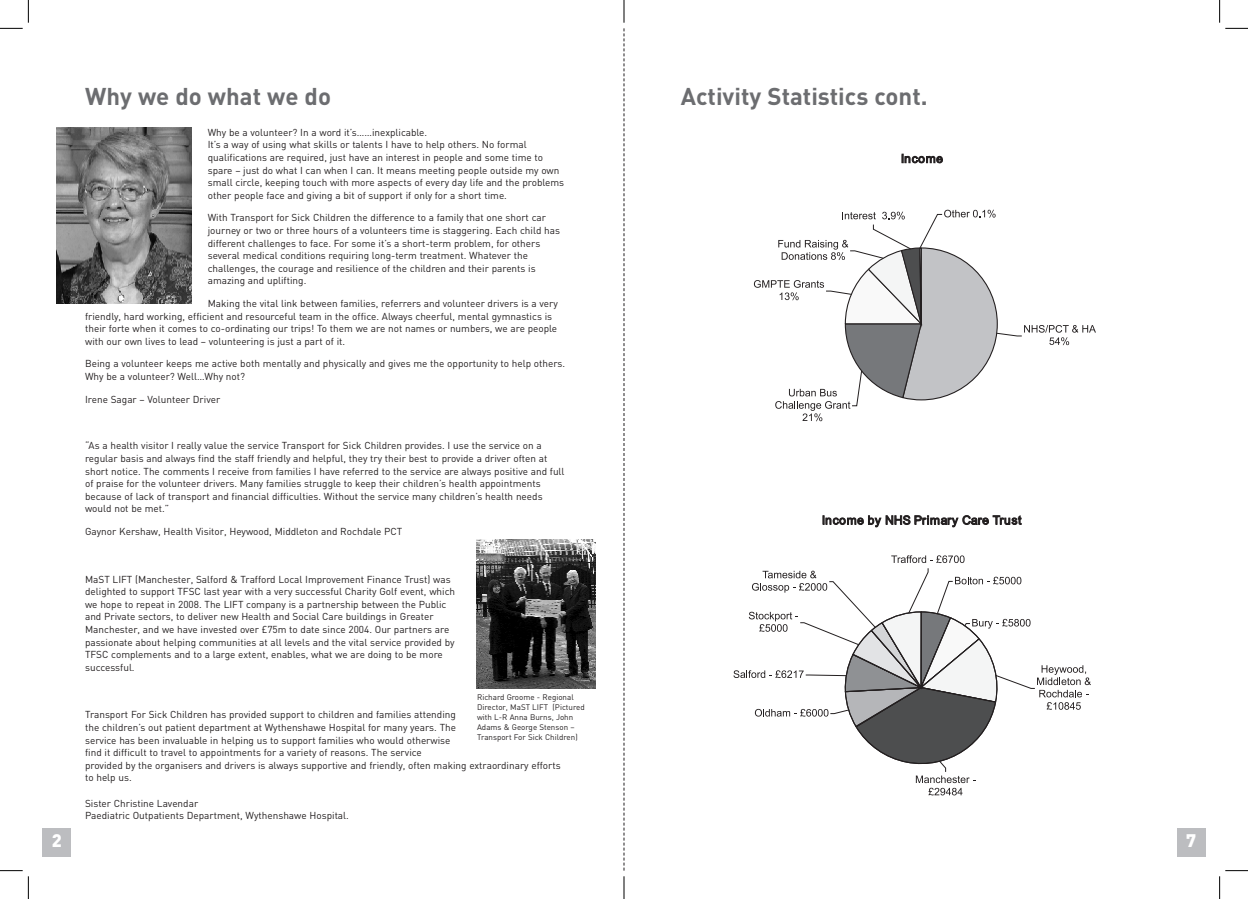
<style>
.page{position:relative;width:1248px;height:899px;background:#fff}
.page>*{position:absolute;margin:0;border:0;box-sizing:border-box;transform-origin:0 0}
.t1{font:700 24px "DIN";color:#6c6d70}
.t2{font:900 18px "DIN";color:#fff}
.t3{font:12px "Arial";letter-spacing:.04em;color:#231f20}
.t4{font:10px/12.6px "DIN";color:#231f20}
.t5{font:8px/10.1px "DIN";color:#231f20}
</style>
<div class="page">
<svg style="left:623px;top:876px;width:1px;height:23px"></svg>
<svg style="left:0;top:0;width:29px;height:29px"></svg>
<svg style="left:0;top:870px;width:29px;height:29px"></svg>
<svg style="left:1219px;top:0;width:28px;height:29px"></svg>
<svg style="left:1219px;top:870px;width:28px;height:29px"></svg>
<div style="left:43px;top:828px;width:28px;height:28px;background:#bcbdc0"></div>
<div style="left:1176px;top:828px;width:29px;height:28px;background:#bcbdc0"></div>
<img style="left:57px;top:128px;width:135px;height:175px">
<img style="left:476px;top:539px;width:119px;height:149px">
<svg style="left:753px;top:210px;width:342px;height:212px"></svg>
<svg style="left:623px;top:0;width:1px;height:870px"></svg>
<svg style="left:733px;top:555px;width:357px;height:240px"></svg>
<h1 class="t1" style="left:85px;top:82px;width:247px">Why we do what we do</h1>
<h1 class="t1" style="left:680px;top:82px;width:248px">Activity Statistics cont.</h1>
<p class="t4" style="left:208px;top:127px;width:358px">Why be a volunteer? In a word it’s……inexplicable.<br>It’s a way of using what skills or talents I have to help others. No formal qualifications are required, just have an interest in people and some time to spare – just do what I can when I can. It means meeting people outside my own small circle, keeping touch with more aspects of every day life and the problems other people face and giving a bit of support if only for a short time.</p>
<p class="t4" style="left:208px;top:213px;width:354px">With Transport for Sick Children the difference to a family that one short car journey or two or three hours of a volunteers time is staggering. Each child has different challenges to face. For some it’s a short-term problem, for others several medical conditions requiring long-term treatment. Whatever the challenges, the courage and resilience of the children and their parents is amazing and uplifting.</p>
<p class="t4" style="left:85px;top:298px;width:474px;text-indent:123px">Making the vital link between families, referrers and volunteer drivers is a very friendly, hard working, efficient and resourceful team in the office. Always cheerful, mental gymnastics is their forte when it comes to co-ordinating our trips! To them we are not names or numbers, we are people with our own lives to lead – volunteering is just a part of it.</p>
<p class="t4" style="left:85px;top:359px;width:481px">Being a volunteer keeps me active both mentally and physically and gives me the opportunity to help others.<br>Why be a volunteer? Well…Why not?</p>
<p class="t4" style="left:85px;top:394px;width:137px">Irene Sagar – Volunteer Driver</p>
<p class="t4" style="left:85px;top:440px;width:481px">“As a health visitor I really value the service Transport for Sick Children provides. I use the service on a regular basis and always find the staff friendly and helpful, they try their best to provide a driver often at short notice. The comments I receive from families I have referred to the service are always positive and full of praise for the volunteer drivers. Many families struggle to keep their children’s health appointments because of lack of transport and financial difficulties. Without the service many children’s health needs would not be met.”</p>
<p class="t4" style="left:85px;top:526px;width:318px">Gaynor Kershaw, Health Visitor, Heywood, Middleton and Rochdale PCT</p>
<p class="t4" style="left:85px;top:574px;width:371px">MaST LIFT (Manchester, Salford &amp; Trafford Local Improvement Finance Trust) was delighted to support TFSC last year with a very successful Charity Golf event, which we hope to repeat in 2008. The LIFT company is a partnership between the Public and Private sectors, to deliver new Health and Social Care buildings in Greater Manchester, and we have invested over £75m to date since 2004. Our partners are passionate about helping communities at all levels and the vital service provided by TFSC complements and to a large extent, enables, what we are doing to be more successful.</p>
<p class="t5" style="left:477px;top:693px;width:109px">Richard Groome - Regional<br>Director, MaST LIFT (Pictured with L-R Anna Burns, John<br>Adams &amp; George Stenson –<br>Transport For Sick Children)</p>
<p class="t4" style="left:85px;top:709px;width:477px">Transport For Sick Children has provided support to children and families attending<br>the children’s out patient department at Wythenshawe Hospital for many years. The<br>service has been invaluable in helping us to support families who would otherwise<br>find it difficult to travel to appointments for a variety of reasons. The service<br>provided by the organisers and drivers is always supportive and friendly, often making extraordinary efforts to help us.</p>
<p class="t4" style="left:85px;top:798px;width:265px">Sister Christine Lavendar<br>Paediatric Outpatients Department, Wythenshawe Hospital.</p>
<p class="t3" style="left:900px;top:151px;width:43px">Income</p>
<p class="t3" style="left:821px;top:513px;width:201px">Income by NHS Primary Care Trust</p>
<h2 class="t2" style="left:52px;top:830px;width:12px">2</h2>
<h2 class="t2" style="left:1186px;top:830px;width:12px">7</h2>
</div>
